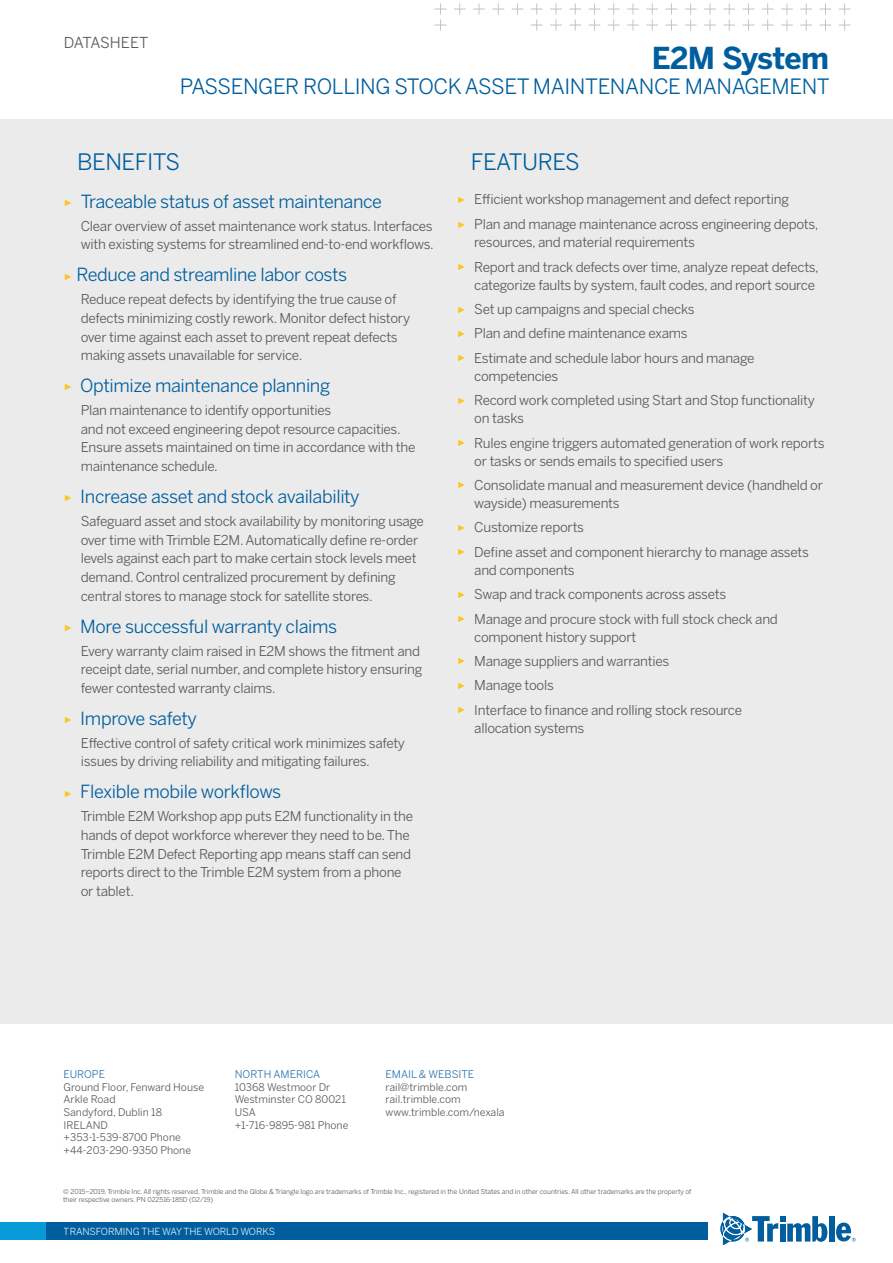
<style>
.page{position:relative;width:893px;height:1263px;background:#fff}
.page>*{position:absolute;margin:0;border:0;box-sizing:border-box;transform-origin:0 0}
.t1{font:700 30px "Benton Sans";letter-spacing:-.025em;color:#005e9e}
.t2{font:22.5px "Benton Sans";letter-spacing:-.02em;color:#005e9e}
.t3{font:21px "Benton Sans";letter-spacing:-.02em;color:#005e9e}
.t4{font:18px "Benton Sans";letter-spacing:-.02em;color:#005e9e}
.t5{font:15px "Benton Sans";letter-spacing:-.01em;color:#57585a}
.t6{font:13.5px/18.8px "Benton Sans";letter-spacing:-.02em;color:#57585a}
.t7{font:10.5px/12.6px "Benton Sans";color:#57585a}
.t8{font:10.5px "Benton Sans";color:#2572ac}
.t9{font:9.75px "Benton Sans";letter-spacing:-.01em;color:#fff}
.t10{font:6.75px/8.2px "Benton Sans";letter-spacing:-.01em;color:#57585a}
.s1{font-family:"Arial";font-size:9px;color:#fec422}
</style>
<div class="page">
<div style="left:829px;top:1216px;width:5px;height:25px;background:#005e9e"></div>
<svg style="left:720px;top:1213px;width:107px;height:32px"></svg>
<svg style="left:836px;top:1222px;width:19px;height:19px"></svg>
<div style="left:0;top:1222px;width:706px;height:17px;background:#069ad9"></div>
<div style="left:47px;top:1222px;width:661px;height:17px;background:#005e9e"></div>
<div style="left:0;top:119px;width:893px;height:904px;background:#ebebeb"></div>
<svg style="left:435px;top:3px;width:415px;height:28px"></svg>
<p class="t5" style="left:64px;top:34px;width:86px">DATASHEET</p>
<h1 class="t1" style="left:652px;top:39px;width:179px">E2M System</h1>
<h3 class="t3" style="left:180px;top:74px;width:651px">PASSENGER ROLLING STOCK ASSET MAINTENANCE MANAGEMENT</h3>
<h2 class="t2" style="left:77px;top:149px;width:104px">BENEFITS</h2>
<h2 class="t2" style="left:471px;top:149px;width:111px">FEATURES</h2>
<h3 class="t4" style="left:64px;top:190px;width:320px"><span class="s1">►</span> Traceable status of asset maintenance</h3>
<p class="t6" style="left:81px;top:216px;width:355px">Clear overview of asset maintenance work status. Interfaces with existing systems for streamlined end-to-end workflows.</p>
<h3 class="t4" style="left:64px;top:264px;width:285px"><span class="s1">►</span> Reduce and streamline labor costs</h3>
<p class="t6" style="left:81px;top:290px;width:331px">Reduce repeat defects by identifying the true cause of defects minimizing costly rework. Monitor defect history over time against each asset to prevent repeat defects making assets unavailable for service.</p>
<h3 class="t4" style="left:64px;top:375px;width:268px"><span class="s1">►</span> Optimize maintenance planning</h3>
<p class="t6" style="left:81px;top:401px;width:336px">Plan maintenance to identify opportunities<br>and not exceed engineering depot resource capacities.<br>Ensure assets maintained on time in accordance with the maintenance schedule.</p>
<h3 class="t4" style="left:64px;top:486px;width:297px"><span class="s1">►</span> Increase asset and stock availability</h3>
<p class="t6" style="left:81px;top:512px;width:345px">Safeguard asset and stock availability by monitoring usage over time with Trimble E2M. Automatically define re-order levels against each part to make certain stock levels meet demand. Control centralized procurement by defining central stores to manage stock for satellite stores.</p>
<h3 class="t4" style="left:64px;top:615px;width:275px"><span class="s1">►</span> More successful warranty claims</h3>
<p class="t6" style="left:81px;top:641px;width:343px">Every warranty claim raised in E2M shows the fitment and receipt date, serial number, and complete history ensuring fewer contested warranty claims.</p>
<h3 class="t4" style="left:64px;top:707px;width:135px"><span class="s1">►</span> Improve safety</h3>
<p class="t6" style="left:81px;top:733px;width:326px">Effective control of safety critical work minimizes safety issues by driving reliability and mitigating failures.</p>
<h3 class="t4" style="left:64px;top:781px;width:219px"><span class="s1">►</span> Flexible mobile workflows</h3>
<p class="t6" style="left:81px;top:807px;width:334px">Trimble E2M Workshop app puts E2M functionality in the hands of depot workforce wherever they need to be. The Trimble E2M Defect Reporting app means staff can send reports direct to the Trimble E2M system from a phone or tablet.</p>
<p class="t6" style="left:457px;top:187px;width:363px;line-height:25.2px"><span class="s1">►</span> Efficient workshop management and defect reporting<br><span class="s1">►</span> Plan and manage maintenance across engineering depots,</p>
<p class="t6" style="left:457px;top:230px;width:363px;line-height:24.5px;text-indent:17px">resources, and material requirements<br><span class="s1">►</span> Report and track defects over time, analyze repeat defects,</p>
<p class="t6" style="left:457px;top:272px;width:359px;line-height:24.5px;text-indent:17px">categorize faults by system, fault codes, and report source <span class="s1">►</span> Set up campaigns and special checks<br><span class="s1">►</span> Plan and define maintenance exams<br><span class="s1">►</span> Estimate and schedule labor hours and manage</p>
<p class="t6" style="left:457px;top:364px;width:359px;line-height:24.5px;text-indent:17px">competencies<br><span class="s1">►</span> Record work completed using Start and Stop functionality</p>
<p class="t6" style="left:457px;top:406px;width:369px;line-height:24.5px;text-indent:17px">on tasks<br><span class="s1">►</span> Rules engine triggers automated generation of work reports</p>
<p class="t6" style="left:457px;top:448px;width:367px;line-height:24.5px;text-indent:17px">or tasks or sends emails to specified users<br><span class="s1">►</span> Consolidate manual and measurement device (handheld or</p>
<p class="t6" style="left:457px;top:491px;width:353px;line-height:24.5px;text-indent:17px">wayside) measurements<br><span class="s1">►</span> Customize reports<br><span class="s1">►</span> Define asset and component hierarchy to manage assets</p>
<p class="t6" style="left:457px;top:558px;width:322px;line-height:24.5px;text-indent:17px">and components<br><span class="s1">►</span> Swap and track components across assets<br><span class="s1">►</span> Manage and procure stock with full stock check and</p>
<p class="t6" style="left:457px;top:624px;width:286px;line-height:24.5px;text-indent:17px">component history support<br><span class="s1">►</span> Manage suppliers and warranties<br><span class="s1">►</span> Manage tools<br><span class="s1">►</span> Interface to finance and rolling stock resource</p>
<p class="t6" style="left:474px;top:718px;width:111px">allocation systems</p>
<p class="t8" style="left:63px;top:1068px;width:43px">EUROPE</p>
<p class="t7" style="left:63px;top:1081px;width:142px">Ground Floor, Fenward House<br>Arkle Road<br>Sandyford, Dublin 18<br>IRELAND<br>+353-1-539-8700 Phone +44-203-290-9350 Phone</p>
<p class="t8" style="left:235px;top:1068px;width:87px">NORTH AMERICA</p>
<p class="t7" style="left:235px;top:1081px;width:115px">10368 Westmoor Dr<br>Westminster CO 80021<br>USA<br>+1-716-9895-981 Phone</p>
<p class="t8" style="left:386px;top:1068px;width:90px">EMAIL &amp; WEBSITE</p>
<p class="t7" style="left:386px;top:1081px;width:121px">rail@trimble.com rail.trimble.com www.trimble.com/nexala</p>
<p class="t10" style="left:63px;top:1187px;width:630px">© 2015–2019, Trimble Inc. All rights reserved. Trimble and the Globe &amp; Triangle logo are trademarks of Trimble Inc., registered in the United States and in other countries. All other trademarks are the property of their respective owners. PN 022516-185D (02/19)</p>
<p class="t9" style="left:64px;top:1225px;width:213px">TRANSFORMING THE WAY THE WORLD WORKS</p>
</div>
